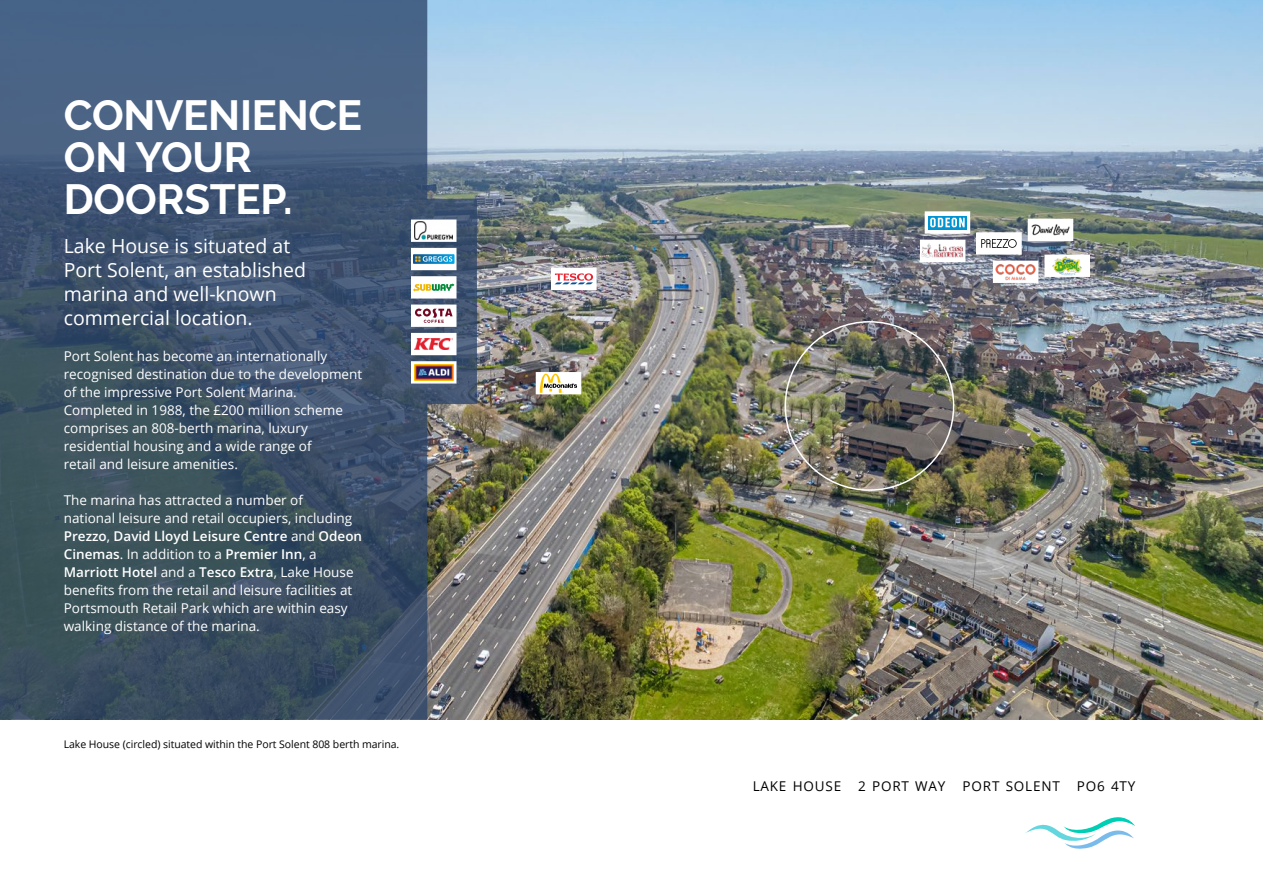
<style>
.page{position:relative;width:1263px;height:893px;background:#fff}
.page>*{position:absolute;margin:0;border:0;box-sizing:border-box;transform-origin:0 0}
.t1{font:700 42px/42px "Raleway";letter-spacing:-.005em;color:#fff}
.t2{font:19.5px/24px "Open Sans";color:#fff}
.t3{font:13.5px/18px "Open Sans";color:#fff}
.t4{font:13.5px "Open Sans";letter-spacing:.06em;color:#000}
.t5{font:10.5px "Open Sans";letter-spacing:-.005em;color:#000}
.s1{font-style:inherit}
</style>
<div class="page">
<img style="left:477px;top:0;width:786px;height:720px">
<svg style="left:1025px;top:817px;width:110px;height:32px"></svg>
<svg style="left:0;top:0;width:477px;height:720px;background:#44596f"></svg>
<svg style="left:406px;top:215px;width:55px;height:173px"></svg>
<svg style="left:414px;top:223px;width:1px;height:16px"></svg>
<img style="left:415px;top:223px;width:38px;height:16px">
<div style="left:411px;top:220px;width:45px;height:22px;border:2px solid #fff"></div>
<img style="left:915px;top:207px;width:179px;height:80px">
<svg style="left:546px;top:263px;width:55px;height:32px"></svg>
<svg style="left:531px;top:368px;width:55px;height:31px"></svg>
<h1 class="t1" style="left:64px;top:94px;width:300px">CONVENIENCE<br>ON YOUR<br>DOORSTEP.</h1>
<h2 class="t2" style="left:64px;top:233px;width:244px">Lake House is situated at<br>Port Solent, an established marina and well-known commercial location.</h2>
<p class="t3" style="left:64px;top:347px;width:300px">Port Solent has become an internationally recognised destination due to the development of the impressive Port Solent Marina.<br>Completed in 1988, the £200 million scheme comprises an 808-berth marina, luxury residential housing and a wide range of<br>retail and leisure amenities.</p>
<p class="t3" style="left:64px;top:491px;width:300px">The marina has attracted a number of<br>national leisure and retail occupiers, including <span class="s1">Prezzo</span>, <span class="s1">David Lloyd Leisure Centre</span> and <span class="s1">Odeon Cinemas</span>. In addition to a <span class="s1">Premier Inn</span>, a <span class="s1">Marriott Hotel</span> and a <span class="s1">Tesco Extra</span>, Lake House benefits from the retail and leisure facilities at Portsmouth Retail Park which are within easy walking distance of the marina.</p>
<p class="t5" style="left:64px;top:737px;width:337px">Lake House (circled) situated within the Port Solent 808 berth marina.</p>
<p class="t4" style="left:753px;top:776px;width:90px">LAKE HOUSE</p>
<p class="t4" style="left:858px;top:776px;width:89px">2 PORT WAY</p>
<p class="t4" style="left:962px;top:776px;width:99px">PORT SOLENT</p>
<p class="t4" style="left:1077px;top:776px;width:60px">PO6 4TY</p>
</div>
